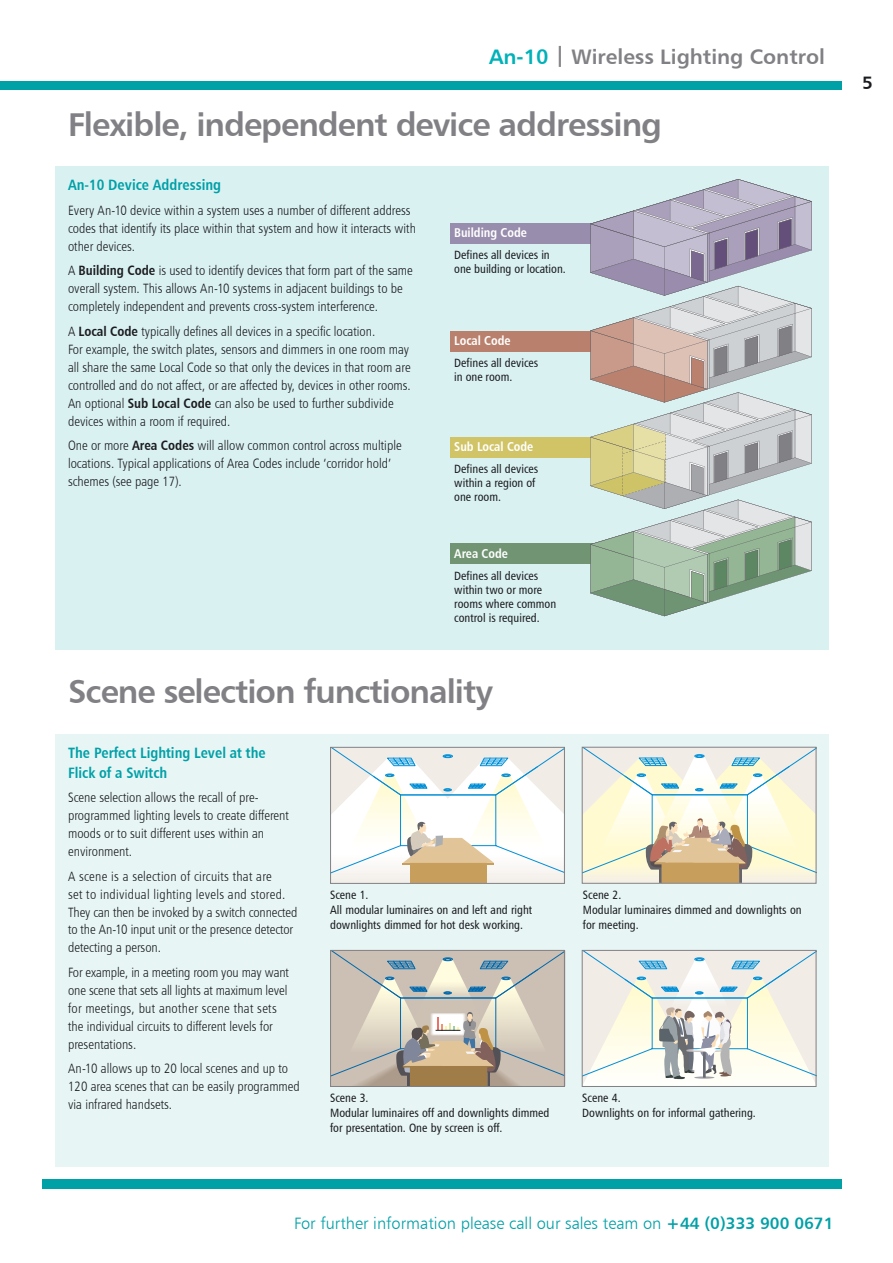
<style>
.page{position:relative;width:893px;height:1263px;background:#fff}
.page>*{position:absolute;margin:0;border:0;box-sizing:border-box;transform-origin:0 0}
.t1{font:33px "Humanist 777 BT Bold B";letter-spacing:-.03em;color:#818084}
.t2{font:21px "Humanist 777 BT Bold B";color:#818084}
.t3{font:18px "Humanist 777 BT Bold B";color:#1b1c20}
.t4{font:16.5px "Humanist 777 BT Light B";color:#00a0a7}
.t5{font:15px/19.5px "Humanist 777 BT Bold Condensed B";color:#00a0a7}
.t6{font:13.5px/18px "Humanist 777 BT Light Condensed B";color:#1b1c20}
.t7{font:12.75px "Humanist 777 BT Bold Condensed B";color:#fff}
.t8{font:12px/14.2px "Humanist 777 BT Roman Condensed B";color:#1b1c20}
.s1{color:#00b2b8}
.s2{font-family:"Humanist 777 BT Bold Condensed B"}
.s3{font-family:"Humanist 777 BT Bold B"}
</style>
<div class="page">
<div style="left:43px;top:1179px;width:799px;height:10px;background:#00a0a7"></div>
<div style="left:55px;top:166px;width:774px;height:484px;background:#daf1f2"></div>
<div style="left:450px;top:223px;width:144px;height:20px;background:#998dad"></div>
<div style="left:450px;top:331px;width:150px;height:20px;background:#b9816d"></div>
<div style="left:450px;top:437px;width:144px;height:20px;background:#d0c467"></div>
<div style="left:450px;top:544px;width:144px;height:20px;background:#719573"></div>
<svg style="left:590px;top:179px;width:222px;height:437px"></svg>
<div style="left:55px;top:734px;width:774px;height:432px;background:#e7f5f5"></div>
<svg style="left:584px;top:749px;width:230px;height:133px"></svg>
<div style="left:582px;top:747px;width:234px;height:137px;border:1px solid #818084"></div>
<svg style="left:584px;top:952px;width:230px;height:133px"></svg>
<div style="left:582px;top:950px;width:234px;height:137px;border:1px solid #818084"></div>
<svg style="left:332px;top:749px;width:231px;height:133px"></svg>
<div style="left:330px;top:747px;width:235px;height:137px;border:1px solid #818084"></div>
<svg style="left:332px;top:952px;width:231px;height:133px;background:#c5bcae"></svg>
<div style="left:330px;top:950px;width:235px;height:137px;border:1px solid #818084"></div>
<div style="left:0;top:81px;width:842px;height:8px;background:#00a0a7"></div>
<h2 class="t2" style="left:489px;top:43px;width:337px"><span class="s1">An-10</span> | Wireless Lighting Control</h2>
<h1 class="t1" style="left:68px;top:103px;width:595px">Flexible, independent device addressing</h1>
<p class="t5" style="left:68px;top:175px;width:155px">An-10 Device Addressing</p>
<p class="t6" style="left:68px;top:201px;width:349px">Every An-10 device within a system uses a number of different address codes that identify its place within that system and how it interacts with other devices.</p>
<p class="t6" style="left:68px;top:261px;width:346px">A <span class="s2">Building Code</span> is used to identify devices that form part of the same overall system. This allows An-10 systems in adjacent buildings to be completely independent and prevents cross-system interference.</p>
<p class="t6" style="left:68px;top:322px;width:344px">A <span class="s2">Local Code</span> typically defines all devices in a specific location.<br>For example, the switch plates, sensors and dimmers in one room may all share the same Local Code so that only the devices in that room are controlled and do not affect, or are affected by, devices in other rooms.<br>An optional <span class="s2">Sub Local Code</span> can also be used to further subdivide devices within a room if required.</p>
<p class="t6" style="left:68px;top:436px;width:335px">One or more <span class="s2">Area Codes</span> will allow common control across multiple locations. Typical applications of Area Codes include ‘corridor hold’ schemes (see page 17).</p>
<p class="t7" style="left:454px;top:224px;width:74px">Building Code</p>
<p class="t8" style="left:454px;top:248px;width:113px">Defines all devices in one building or location.</p>
<p class="t7" style="left:454px;top:332px;width:58px">Local Code</p>
<p class="t8" style="left:454px;top:355px;width:86px">Defines all devices in one room.</p>
<p class="t7" style="left:454px;top:438px;width:81px">Sub Local Code</p>
<p class="t8" style="left:454px;top:461px;width:86px">Defines all devices within a region of one room.</p>
<p class="t7" style="left:454px;top:545px;width:55px">Area Code</p>
<p class="t8" style="left:454px;top:568px;width:104px">Defines all devices within two or more rooms where common control is required.</p>
<h1 class="t1" style="left:68px;top:671px;width:426px">Scene selection functionality</h1>
<p class="t5" style="left:68px;top:743px;width:199px">The Perfect Lighting Level at the<br>Flick of a Switch</p>
<p class="t6" style="left:68px;top:788px;width:222px">Scene selection allows the recall of pre&shy;programmed lighting levels to create different moods or to suit different uses within an environment.</p>
<p class="t6" style="left:68px;top:866px;width:231px">A scene is a selection of circuits that are<br>set to individual lighting levels and stored.<br>They can then be invoked by a switch connected to the An-10 input unit or the presence detector detecting a person.</p>
<p class="t6" style="left:68px;top:963px;width:222px">For example, in a meeting room you may want one scene that sets all lights at maximum level for meetings, but another scene that sets the individual circuits to different levels for presentations.</p>
<p class="t6" style="left:68px;top:1059px;width:233px">An-10 allows up to 20 local scenes and up to<br>120 area scenes that can be easily programmed via infrared handsets.</p>
<p class="t8" style="left:330px;top:887px;width:204px;line-height:15px">Scene 1.<br>All modular luminaires on and left and right downlights dimmed for hot desk working.</p>
<p class="t8" style="left:330px;top:1090px;width:221px;line-height:15px">Scene 3.<br>Modular luminaires off and downlights dimmed for presentation. One by screen is off.</p>
<p class="t8" style="left:583px;top:887px;width:220px;line-height:15px">Scene 2.<br>Modular luminaires dimmed and downlights on for meeting.</p>
<p class="t8" style="left:582px;top:1090px;width:175px;line-height:15px">Scene 4.<br>Downlights on for informal gathering.</p>
<p class="t4" style="left:294px;top:1213px;width:541px">For further information please call our sales team on <span class="s3">+44 (0)333 900 0671</span></p>
<h3 class="t3" style="left:862px;top:71px;width:12px">5</h3>
</div>
